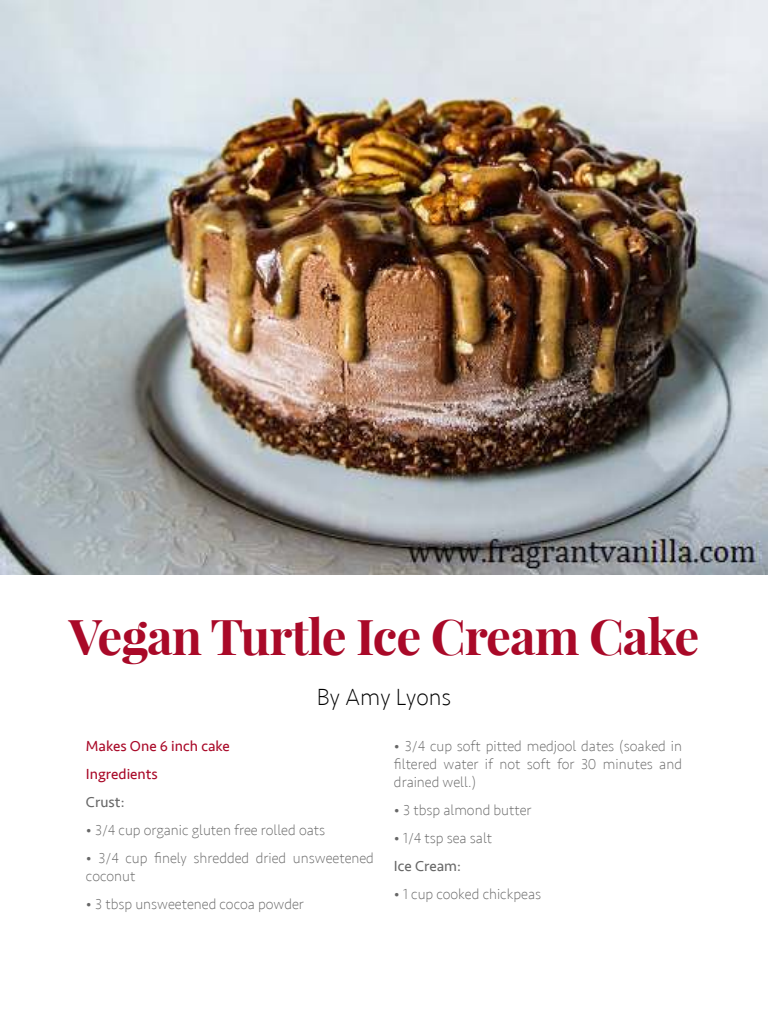
<style>
.page{position:relative;width:768px;height:1024px;background:#fff}
.page>*{position:absolute;margin:0;border:0;box-sizing:border-box;transform-origin:0 0}
.t1{font:700 49.5px "Playfair Display";letter-spacing:-.02em;color:#a90928}
.t2{font:200 24px "Seravek";color:#000}
.t3{font:200 15px/18px "Seravek";color:#686868}
.t4{font:15px/28px "Seravek";color:#a90928}
.t5{font:15px "Seravek";color:#686868}
</style>
<div class="page">
<img style="left:0;top:0;width:768px;height:575px">
<h1 class="t1" style="left:69px;top:616px;width:632px">Vegan Turtle Ice Cream Cake</h1>
<h2 class="t2" style="left:317px;top:687px;width:136px">By Amy Lyons</h2>
<p class="t4" style="left:86px;top:734px;width:145px">Makes One 6 inch cake<br>Ingredients</p>
<p class="t5" style="left:86px;top:797px;width:40px">Crust:</p>
<p class="t3" style="left:86px;top:821px;width:241px">• 3/4 cup organic gluten free rolled oats</p>
<p class="t3" style="left:86px;top:849px;width:290px">• 3/4 cup finely shredded dried unsweetened coconut</p>
<p class="t3" style="left:86px;top:895px;width:220px">• 3 tbsp unsweetened cocoa powder</p>
<p class="t3" style="left:394px;top:737px;width:290px;text-align:justify">• 3/4 cup soft pitted medjool dates (soaked in filtered water if not soft for 30 minutes and drained well.)</p>
<p class="t3" style="left:394px;top:801px;width:139px">• 3 tbsp almond butter</p>
<p class="t3" style="left:394px;top:829px;width:100px">• 1/4 tsp sea salt</p>
<p class="t5" style="left:394px;top:861px;width:69px">Ice Cream:</p>
<p class="t3" style="left:394px;top:885px;width:149px">• 1 cup cooked chickpeas</p>
</div>
